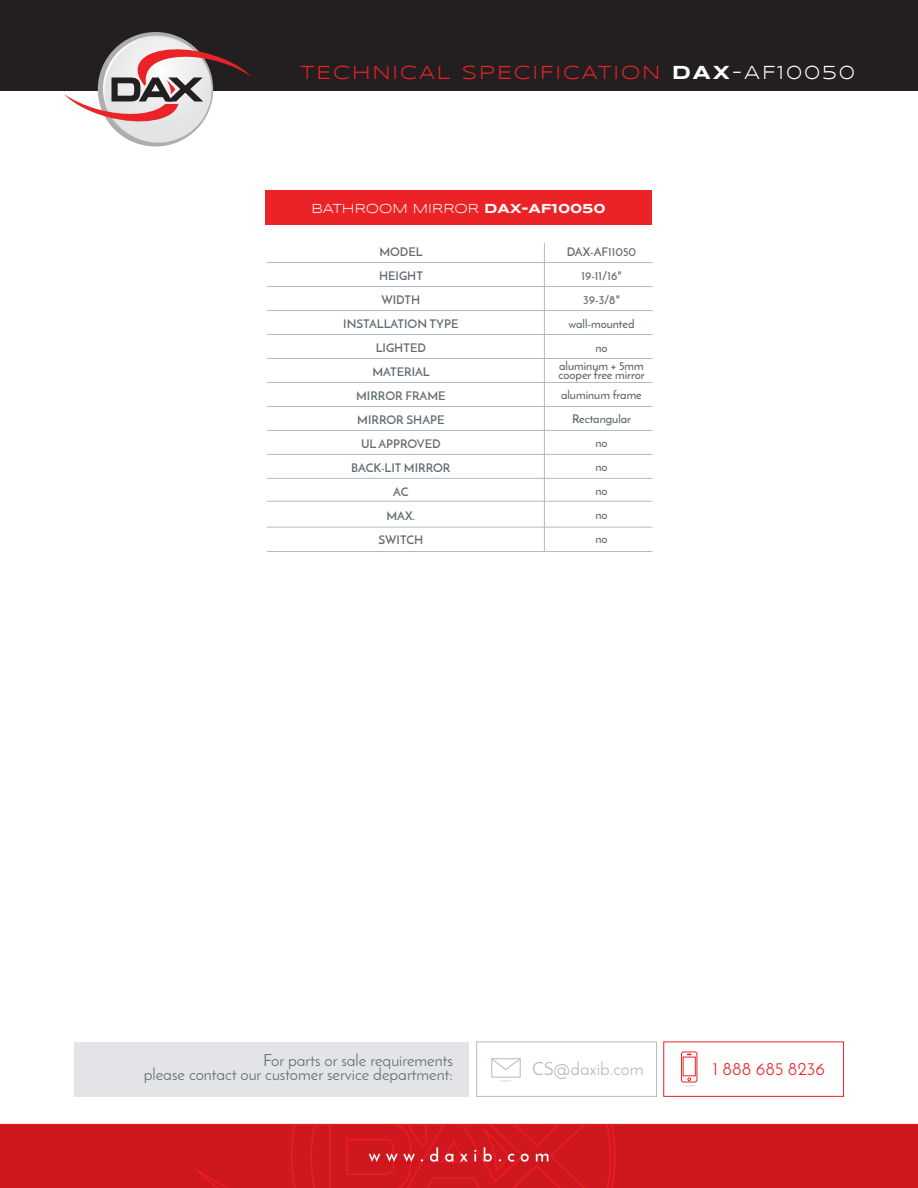
<style>
.page{position:relative;width:918px;height:1188px;background:#fff}
.page>*{position:absolute;margin:0;border:0;box-sizing:border-box;transform-origin:0 0}
.t1{font:19.5px "Syncopate";letter-spacing:.1em;color:#eb2326}
.t2{font:18px "Josefin Sans";color:#b3bac0}
.t3{font:18px "Josefin Sans";color:#eb2326}
.t4{font:16.5px/13.5px "Josefin Sans";color:#636b70;text-align:right}
.t5{font:13.5px "Syncopate";color:#fff}
.t6{font:600 12px/24px "Josefin Sans";color:#636b70;text-align:center}
.s1{font-weight:700;color:#fff}
.s2{color:#fff}
.s3{font-weight:700}
</style>
<div class="page">
<div style="left:0;top:0;width:918px;height:90px;background:#231f20"></div>
<svg style="left:64px;top:36px;width:187px;height:107px"></svg>
<div style="left:74px;top:1042px;width:395px;height:54px;background:#e3e4e7"></div>
<div style="left:663px;top:1042px;width:181px;height:55px;border:1px solid #eb2326"></div>
<div style="left:476px;top:1042px;width:181px;height:55px;border:1px solid #b3bac0"></div>
<svg style="left:681px;top:1051px;width:17px;height:36px"></svg>
<svg style="left:500px;top:1080px;width:12px;height:2px"></svg>
<div style="left:491px;top:1058px;width:30px;height:20px;border:1px solid #b3bac0"></div>
<svg style="left:491px;top:1058px;width:30px;height:13px"></svg>
<div style="left:265px;top:191px;width:387px;height:34px;background:#eb2326"></div>
<hr style="left:267px;top:454px;width:386px;height:1px;background:#b3bac0">
<hr style="left:267px;top:478px;width:386px;height:1px;background:#b3bac0">
<hr style="left:267px;top:501px;width:386px;height:1px;background:#b3bac0">
<hr style="left:267px;top:527px;width:386px;height:1px;background:#b3bac0">
<hr style="left:267px;top:551px;width:386px;height:1px;background:#b3bac0">
<hr style="left:267px;top:430px;width:386px;height:1px;background:#b3bac0">
<hr style="left:267px;top:406px;width:386px;height:1px;background:#b3bac0">
<hr style="left:267px;top:382px;width:386px;height:1px;background:#b3bac0">
<hr style="left:267px;top:358px;width:386px;height:1px;background:#b3bac0">
<hr style="left:267px;top:334px;width:386px;height:1px;background:#b3bac0">
<hr style="left:267px;top:310px;width:386px;height:1px;background:#b3bac0">
<hr style="left:267px;top:286px;width:386px;height:1px;background:#b3bac0">
<hr style="left:267px;top:262px;width:386px;height:1px;background:#b3bac0">
<hr style="left:544px;top:243px;width:1px;height:308px;background:#b3bac0">
<div style="left:0;top:1124px;width:918px;height:64px;background:#ce171f"></div>
<hr style="left:0;top:1124px;width:918px;height:1px;background:#ed1d24">
<svg style="left:195px;top:1125px;width:421px;height:63px"></svg>
<h1 class="t1" style="left:301px;top:61px;width:556px">TECHNICAL SPECIFICATION <span class="s1">DAX</span><span class="s2">-AF10050</span></h1>
<p class="t5" style="left:311px;top:201px;width:296px">BATHROOM MIRROR <span class="s3">DAX-AF10050</span></p>
<p class="t6" style="left:343px;top:240px;width:117px">MODEL<br>HEIGHT<br>WIDTH<br>INSTALLATION TYPE<br>LIGHTED<br>MATERIAL<br>MIRROR FRAME<br>MIRROR SHAPE<br>UL APPROVED<br>BACK-LIT MIRROR<br>AC<br>MAX.<br>SWITCH</p>
<p class="t6" style="left:567px;top:240px;width:71px">DAX-AF11050<br>19-11/16"<br>39-3/8" wall-mounted no</p>
<p class="t6" style="left:559px;top:361px;width:87px;line-height:9px;text-align:left">aluminum + 5mm cooper free mirror</p>
<p class="t6" style="left:561px;top:382px;width:82px">aluminum frame<br>Rectangular<br>no<br>no<br>no<br>no<br>no</p>
<h3 class="t4" style="left:144px;top:1054px;width:311px">For parts or sale requirements<br>please contact our customer service department:</h3>
<h2 class="t3" style="left:713px;top:1057px;width:114px">1 888 685 8236</h2>
<h2 class="t2" style="left:532px;top:1057px;width:113px">CS@daxib.com</h2>
</div>
